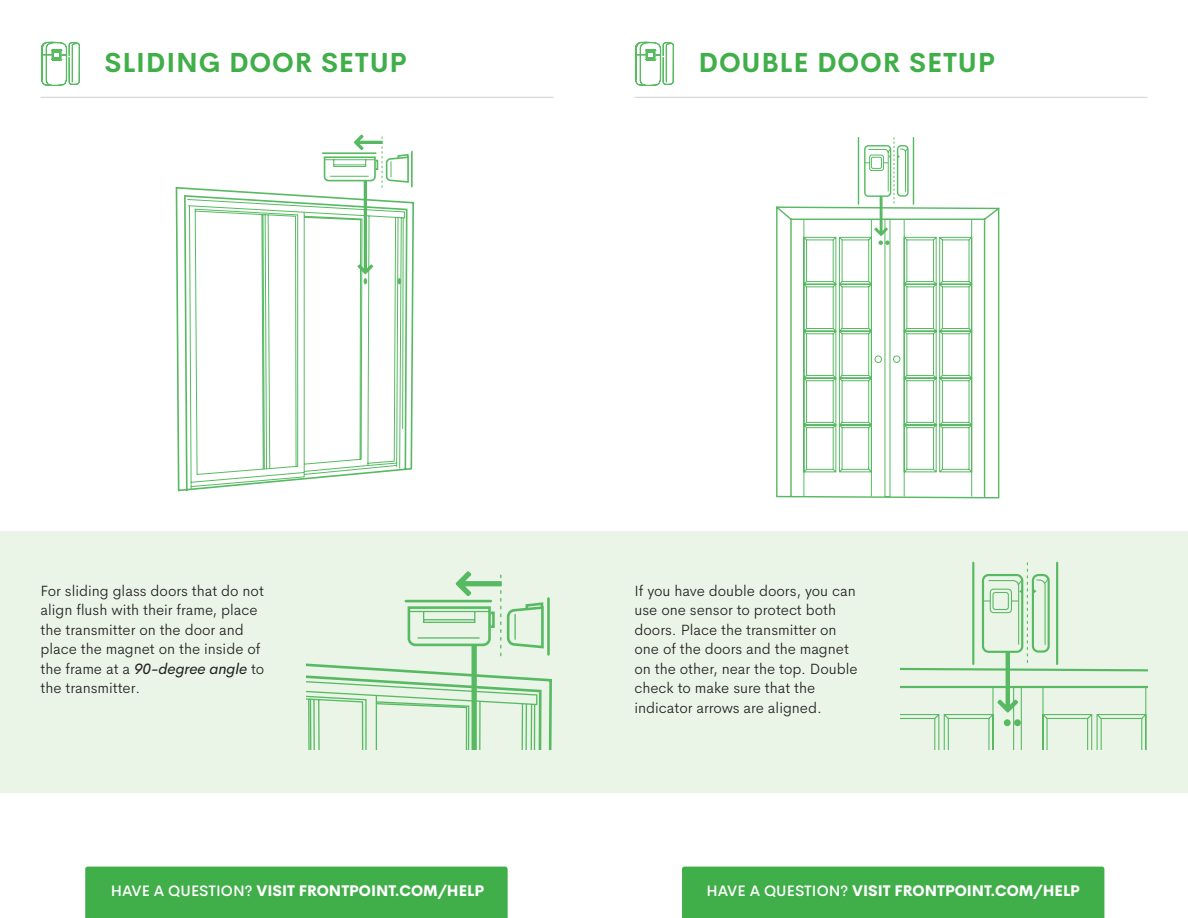
<style>
.page{position:relative;width:1188px;height:918px;background:#fff}
.page>*{position:absolute;margin:0;border:0;box-sizing:border-box;transform-origin:0 0}
.t1{font:700 27px "Cerebri Sans";letter-spacing:.03em;color:#40ae49}
.t2{font:300 15px/19.5px "Cerebri Sans";color:#231f20}
.t3{font:800 15px "Cerebri Sans";color:#fff}
.s1{font-weight:400;font-style:italic}
.s2{font-weight:500}
</style>
<div class="page">
<hr style="left:634px;top:97px;width:514px;height:1px;background:#d1d0cb">
<div style="left:0;top:531px;width:1188px;height:261px;background:#eaf4e7"></div>
<hr style="left:40px;top:97px;width:514px;height:1px;background:#d1d0cb">
<svg style="left:306px;top:571px;width:246px;height:178px"></svg>
<svg style="left:776px;top:206px;width:223px;height:292px"></svg>
<svg style="left:803px;top:219px;width:170px;height:278px"></svg>
<hr style="left:858px;top:138px;width:1px;height:66px;background:#57ba62">
<hr style="left:913px;top:138px;width:1px;height:66px;background:#57ba62">
<svg style="left:864px;top:138px;width:45px;height:107px"></svg>
<svg style="left:900px;top:563px;width:248px;height:186px"></svg>
<div style="left:1014px;top:719px;width:7px;height:7px;background:#57b962;border-radius:50%"></div>
<svg style="left:41px;top:41px;width:39px;height:45px"></svg>
<svg style="left:635px;top:41px;width:39px;height:45px"></svg>
<div style="left:85px;top:866px;width:423px;height:52px;background:#40ae49"></div>
<div style="left:682px;top:866px;width:423px;height:52px;background:#40ae49"></div>
<svg style="left:176px;top:187px;width:238px;height:304px"></svg>
<svg style="left:186px;top:199px;width:219px;height:291px"></svg>
<svg style="left:321px;top:135px;width:92px;height:149px"></svg>
<h1 class="t1" style="left:105px;top:41px;width:304px">SLIDING DOOR SETUP</h1>
<h1 class="t1" style="left:699px;top:41px;width:298px">DOUBLE DOOR SETUP</h1>
<p class="t2" style="left:40px;top:579px;width:225px">For sliding glass doors that do not align flush with their frame, place the transmitter on the door and place the magnet on the inside of the frame at a <span class="s1">90-degree angle</span> to the transmitter.</p>
<p class="t2" style="left:634px;top:579px;width:225px">If you have double doors, you can use one sensor to protect both doors. Place the transmitter on one of the doors and the magnet on the other, near the top. Double check to make sure that the indicator arrows are aligned.</p>
<p class="t3" style="left:111px;top:879px;width:375px"><span class="s2">HAVE A QUESTION?</span> VISIT FRONTPOINT.COM/HELP</p>
<p class="t3" style="left:706px;top:879px;width:375px"><span class="s2">HAVE A QUESTION?</span> VISIT FRONTPOINT.COM/HELP</p>
</div>
